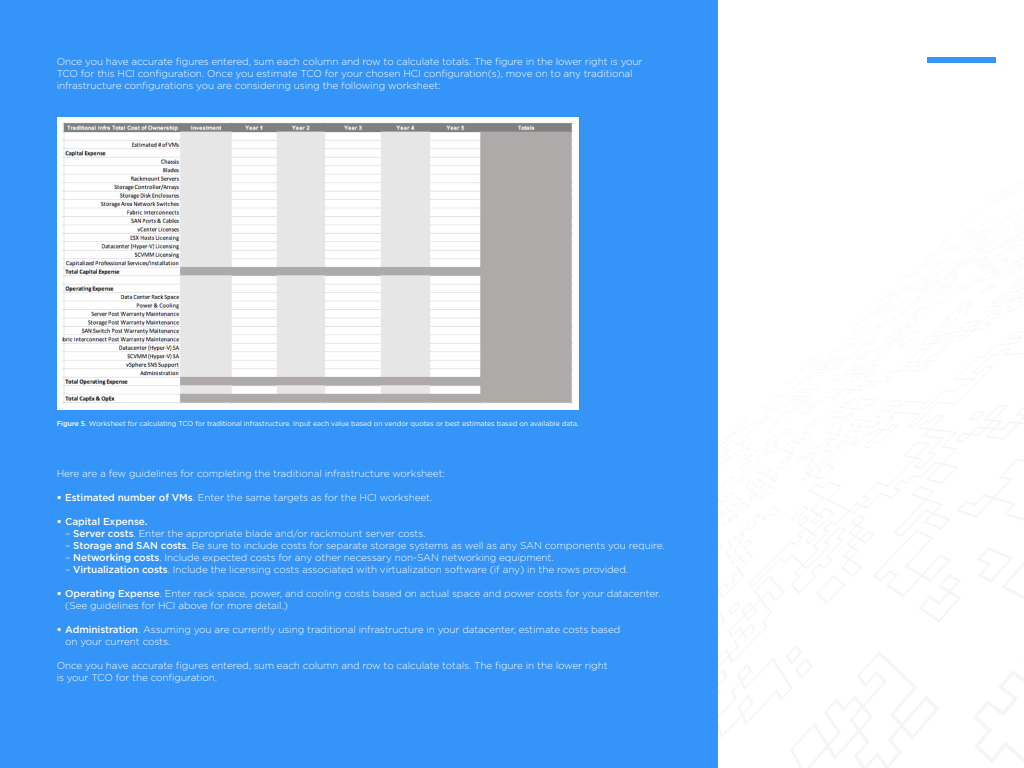
<style>
.page{position:relative;width:1024px;height:768px;background:#fff}
.page>*{position:absolute;margin:0;border:0;box-sizing:border-box;transform-origin:0 0}
.t1{font:300 10px/12px "Gotham";letter-spacing:-.01em;color:#fff}
.t2{font:500 10px "Gotham";letter-spacing:-.01em;color:#fff}
.t3{font:7px "Gotham";letter-spacing:-.01em;color:#fff}
.s1{font-weight:500}
.s2{font-weight:900}
.s3{font-weight:400}
</style>
<div class="page">
<div style="left:0;top:0;width:718px;height:768px;background:#3494f7"></div>
<div style="left:57px;top:117px;width:522px;height:292px;background:#fff"></div>
<img style="left:62px;top:123px;width:511px;height:281px">
<div style="left:928px;top:57px;width:68px;height:5px;background:#3494f7"></div>
<p class="t1" style="left:57px;top:55px;width:587px">Once you have accurate figures entered, sum each column and row to calculate totals. The figure in the lower right is your<br>TCO for this HCI configuration. Once you estimate TCO for your chosen HCI configuration(s), move on to any traditional infrastructure configurations you are considering using the following worksheet:</p>
<p class="t3" style="left:57px;top:419px;width:524px"><span class="s1">Figure 5</span>. Worksheet for calculating TCO for traditional infrastructure. Input each value based on vendor quotes or best estimates based on available data.</p>
<p class="t1" style="left:57px;top:467px;width:390px">Here are a few guidelines for completing the traditional infrastructure worksheet:</p>
<p class="t1" style="left:57px;top:491px;width:377px"><span class="s2">•</span> <span class="s1">Estimated number of VMs</span>. Enter the same targets as for the HCI worksheet.</p>
<p class="t2" style="left:57px;top:515px;width:92px"><span class="s2">•</span> Capital Expense.</p>
<p class="t1" style="left:65px;top:527px;width:362px">– <span class="s1">Server costs</span>. Enter the appropriate blade and/or rackmount server costs.</p>
<p class="t1" style="left:65px;top:539px;width:601px">– <span class="s1">Storage and SAN costs</span><span class="s3">.</span> Be sure to include costs for separate storage systems as well as any SAN components you require.</p>
<p class="t1" style="left:65px;top:551px;width:490px">– <span class="s1">Networking costs</span>. Include expected costs for any other necessary non-SAN networking equipment.</p>
<p class="t1" style="left:65px;top:563px;width:564px">– <span class="s1">Virtualization costs</span>. Include the licensing costs associated with virtualization software (if any) in the rows provided.</p>
<p class="t1" style="left:65px;top:587px;width:597px;text-indent:-8px"><span class="s2">•</span> <span class="s1">Operating Expense</span>. Enter rack space, power, and cooling costs based on actual space and power costs for your datacenter. (See guidelines for HCI above for more detail.)</p>
<p class="t1" style="left:65px;top:623px;width:557px;text-indent:-8px"><span class="s2">•</span> <span class="s1">Administration</span>. Assuming you are currently using traditional infrastructure in your datacenter, estimate costs based on your current costs.</p>
<p class="t1" style="left:57px;top:659px;width:553px">Once you have accurate figures entered, sum each column and row to calculate totals. The figure in the lower right is your TCO for the configuration.</p>
</div>
